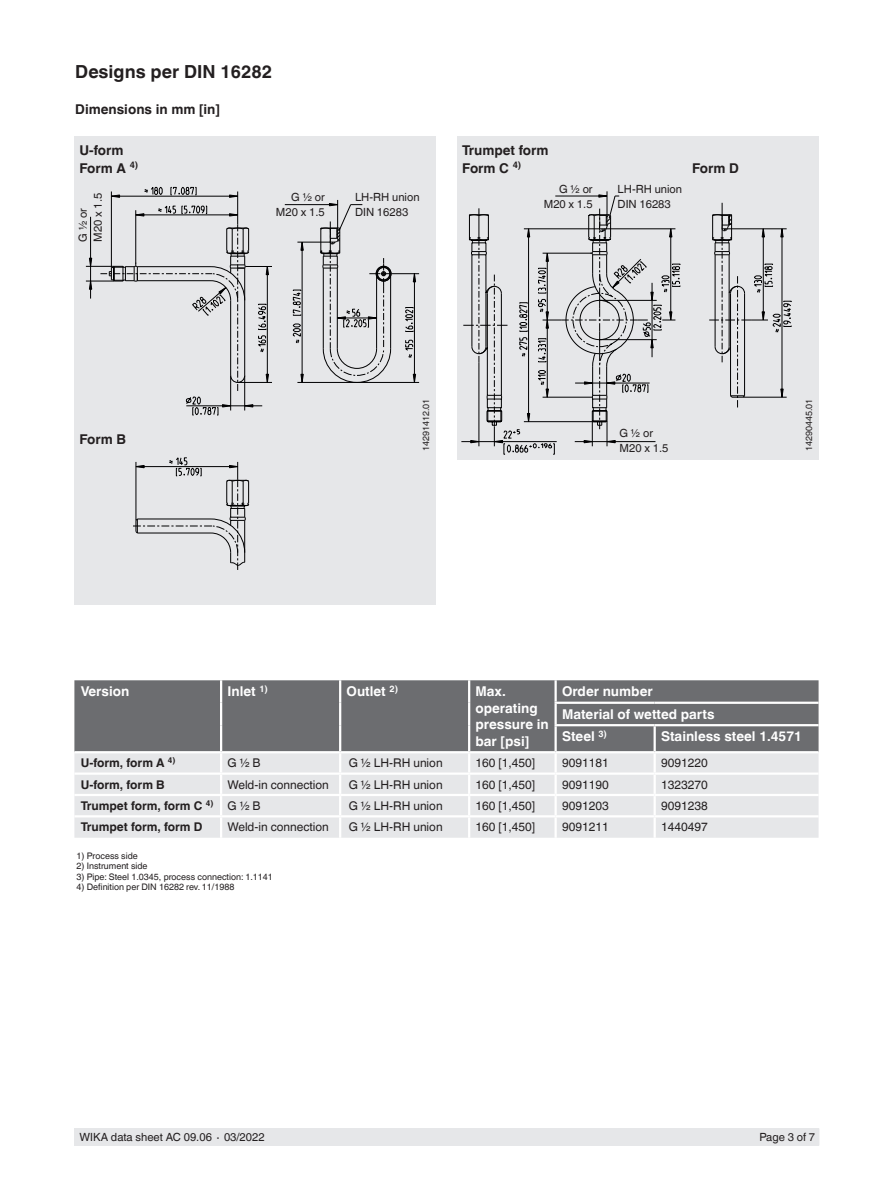
<style>
.page{position:relative;width:893px;height:1188px;background:#fff}
.page>*{position:absolute;margin:0;border:0;box-sizing:border-box;transform-origin:0 0}
.t1{font:700 18px "Helvetica World";color:#231f20}
.t2{font:700 13.5px/16.5px "Helvetica World";color:#fff}
.t3{font:700 13.5px/18px "Helvetica World";color:#231f20}
.t4{font:12px "Helvetica World";color:#231f20}
.t5{font:700 12px "Helvetica World";color:#231f20}
.t6{font:11.25px/15px "Helvetica World";color:#231f20}
.t7{font:9px "Helvetica World";color:#231f20}
.s1{font-weight:400}
</style>
<div class="page">
<div style="left:75px;top:1128px;width:744px;height:17px;background:#e6e7e9"></div>
<div style="left:457px;top:136px;width:362px;height:323px;background:#e6e7e9"></div>
<div style="left:74px;top:136px;width:362px;height:469px;background:#e6e7e9"></div>
<svg style="left:186px;top:406px;width:44px;height:9px"></svg>
<svg style="left:185px;top:273px;width:234px;height:133px"></svg>
<hr style="left:230px;top:375px;width:1px;height:36px;background:#000001">
<hr style="left:244px;top:375px;width:1px;height:36px;background:#000001">
<svg style="left:133px;top:457px;width:117px;height:113px"></svg>
<svg style="left:86px;top:186px;width:306px;height:205px"></svg>
<hr style="left:461px;top:441px;width:96px;height:1px;background:#000001">
<svg style="left:709px;top:203px;width:83px;height:204px"></svg>
<svg style="left:463px;top:191px;width:217px;height:263px"></svg>
<div style="left:74px;top:680px;width:745px;height:71px;background:#6c6d70"></div>
<div style="left:74px;top:753px;width:745px;height:85px;background:#e6e7e9"></div>
<hr style="left:653px;top:726px;width:3px;height:25px;background:#fff">
<hr style="left:220px;top:753px;width:2px;height:20px;background:#fff">
<hr style="left:339px;top:753px;width:2px;height:20px;background:#fff">
<hr style="left:468px;top:753px;width:2px;height:20px;background:#fff">
<hr style="left:554px;top:753px;width:3px;height:20px;background:#fff">
<hr style="left:653px;top:753px;width:3px;height:20px;background:#fff">
<hr style="left:74px;top:773px;width:147px;height:2px;background:#fff">
<hr style="left:221px;top:773px;width:119px;height:2px;background:#fff">
<hr style="left:340px;top:773px;width:129px;height:2px;background:#fff">
<hr style="left:469px;top:773px;width:87px;height:2px;background:#fff">
<hr style="left:556px;top:773px;width:99px;height:2px;background:#fff">
<hr style="left:554px;top:775px;width:3px;height:19px;background:#fff">
<hr style="left:655px;top:773px;width:164px;height:2px;background:#fff">
<hr style="left:653px;top:775px;width:3px;height:19px;background:#fff">
<hr style="left:74px;top:794px;width:147px;height:2px;background:#fff">
<svg style="left:220px;top:775px;width:2px;height:40px"></svg>
<svg style="left:339px;top:775px;width:2px;height:40px"></svg>
<hr style="left:469px;top:794px;width:87px;height:2px;background:#fff">
<svg style="left:468px;top:775px;width:2px;height:40px"></svg>
<hr style="left:556px;top:794px;width:99px;height:2px;background:#fff">
<hr style="left:554px;top:796px;width:3px;height:19px;background:#fff">
<hr style="left:655px;top:794px;width:164px;height:2px;background:#fff">
<hr style="left:653px;top:796px;width:3px;height:19px;background:#fff">
<hr style="left:74px;top:815px;width:147px;height:2px;background:#fff">
<hr style="left:221px;top:815px;width:119px;height:2px;background:#fff">
<hr style="left:220px;top:817px;width:2px;height:21px;background:#fff">
<hr style="left:340px;top:815px;width:129px;height:2px;background:#fff">
<hr style="left:339px;top:817px;width:2px;height:21px;background:#fff">
<hr style="left:469px;top:815px;width:87px;height:2px;background:#fff">
<hr style="left:468px;top:817px;width:2px;height:21px;background:#fff">
<hr style="left:556px;top:815px;width:99px;height:2px;background:#fff">
<hr style="left:554px;top:817px;width:3px;height:21px;background:#fff">
<hr style="left:655px;top:815px;width:164px;height:2px;background:#fff">
<hr style="left:653px;top:817px;width:3px;height:21px;background:#fff">
<hr style="left:554px;top:702px;width:101px;height:2px;background:#fff">
<hr style="left:655px;top:702px;width:164px;height:2px;background:#fff">
<hr style="left:554px;top:724px;width:101px;height:2px;background:#fff">
<hr style="left:655px;top:724px;width:164px;height:2px;background:#fff">
<hr style="left:221px;top:794px;width:119px;height:2px;background:#fff">
<hr style="left:339px;top:680px;width:2px;height:23px;background:#fff">
<hr style="left:339px;top:703px;width:2px;height:22px;background:#fff">
<hr style="left:339px;top:725px;width:2px;height:26px;background:#fff">
<hr style="left:340px;top:794px;width:129px;height:2px;background:#fff">
<hr style="left:468px;top:680px;width:2px;height:23px;background:#fff">
<hr style="left:554px;top:680px;width:3px;height:22px;background:#fff">
<hr style="left:468px;top:703px;width:2px;height:22px;background:#fff">
<hr style="left:554px;top:704px;width:3px;height:20px;background:#fff">
<hr style="left:468px;top:725px;width:2px;height:26px;background:#fff">
<hr style="left:554px;top:726px;width:3px;height:25px;background:#fff">
<hr style="left:220px;top:680px;width:2px;height:23px;background:#fff">
<hr style="left:220px;top:703px;width:2px;height:22px;background:#fff">
<hr style="left:220px;top:725px;width:2px;height:26px;background:#fff">
<h1 class="t1" style="left:75px;top:61px;width:198px">Designs per DIN 16282</h1>
<p class="t3" style="left:75px;top:100px;width:146px">Dimensions in mm [in]</p>
<p class="t3" style="left:80px;top:141px;width:60px">U-form<br>Form A <sup>4)</sup></p>
<p class="t3" style="left:462px;top:141px;width:88px">Trumpet form<br>Form C <sup>4)</sup></p>
<p class="t6" style="left:276px;top:190px;width:50px;text-align:right">G ½ or<br>M20 x 1.5</p>
<p class="t6" style="left:75px;top:242px;width:50px;rotate:-90deg">G ½ or<br>M20 x 1.5</p>
<p class="t6" style="left:355px;top:190px;width:66px">LH-RH union<br>DIN 16283</p>
<p class="t6" style="left:544px;top:181px;width:50px;text-align:right">G ½ or<br>M20 x 1.5</p>
<p class="t6" style="left:618px;top:181px;width:66px">LH-RH union<br>DIN 16283</p>
<p class="t3" style="left:692px;top:159px;width:48px">Form D</p>
<p class="t3" style="left:80px;top:430px;width:48px">Form B</p>
<p class="t7" style="left:421px;top:451px;width:54px;rotate:-90deg">14291412.01</p>
<p class="t6" style="left:620px;top:426px;width:50px">G ½ or<br>M20 x 1.5</p>
<p class="t7" style="left:804px;top:451px;width:54px;rotate:-90deg">14290445.01</p>
<p class="t2" style="left:81px;top:683px;width:50px">Version</p>
<p class="t2" style="left:227px;top:683px;width:42px">Inlet <sup>1)</sup></p>
<p class="t2" style="left:347px;top:683px;width:53px">Outlet <sup>2)</sup></p>
<p class="t2" style="left:476px;top:683px;width:75px">Max. operating pressure in bar [psi]</p>
<p class="t2" style="left:562px;top:680px;width:154px;line-height:22.5px">Order number<br>Material of wetted parts<br>Steel <sup>3)</sup></p>
<p class="t2" style="left:661px;top:728px;width:142px">Stainless steel 1.4571</p>
<p class="t5" style="left:81px;top:756px;width:96px">U-form, form A <sup>4)</sup></p>
<p class="t4" style="left:227px;top:756px;width:35px">G ½ B</p>
<p class="t4" style="left:349px;top:756px;width:95px">G ½ LH-RH union</p>
<p class="t4" style="left:476px;top:756px;width:61px">160 [1,450]</p>
<p class="t4" style="left:562px;top:756px;width:48px">9091181</p>
<p class="t4" style="left:661px;top:756px;width:48px">9091220</p>
<p class="t5" style="left:81px;top:777px;width:85px">U-form, form B</p>
<p class="t4" style="left:227px;top:777px;width:103px">Weld-in connection</p>
<p class="t4" style="left:349px;top:777px;width:95px">G ½ LH-RH union</p>
<p class="t4" style="left:476px;top:777px;width:61px">160 [1,450]</p>
<p class="t4" style="left:562px;top:777px;width:48px">9091190</p>
<p class="t4" style="left:661px;top:777px;width:48px">1323270</p>
<p class="t5" style="left:81px;top:799px;width:181px">Trumpet form, form C <sup>4)</sup> <span class="s1">G ½ B</span></p>
<p class="t4" style="left:349px;top:799px;width:95px">G ½ LH-RH union</p>
<p class="t4" style="left:476px;top:799px;width:61px">160 [1,450]</p>
<p class="t4" style="left:562px;top:799px;width:48px">9091203</p>
<p class="t4" style="left:661px;top:799px;width:48px">9091238</p>
<p class="t5" style="left:81px;top:820px;width:123px">Trumpet form, form D</p>
<p class="t4" style="left:227px;top:820px;width:103px">Weld-in connection</p>
<p class="t4" style="left:349px;top:820px;width:95px">G ½ LH-RH union</p>
<p class="t4" style="left:476px;top:820px;width:61px">160 [1,450]</p>
<p class="t4" style="left:562px;top:820px;width:48px">9091211</p>
<p class="t4" style="left:661px;top:820px;width:48px">1440497</p>
<p class="t7" style="left:77px;top:850px;width:63px">1) Process side</p>
<p class="t7" style="left:77px;top:861px;width:73px">2) Instrument side</p>
<p class="t7" style="left:77px;top:871px;width:198px">3) Pipe: Steel 1.0345, process connection: 1.1141</p>
<p class="t7" style="left:77px;top:882px;width:159px">4) Definition per DIN 16282 rev. 11/1988</p>
<p class="t6" style="left:80px;top:1130px;width:187px">WIKA data sheet AC 09.06 ∙ 03/2022</p>
<p class="t6" style="left:759px;top:1130px;width:57px">Page 3 of 7</p>
</div>
